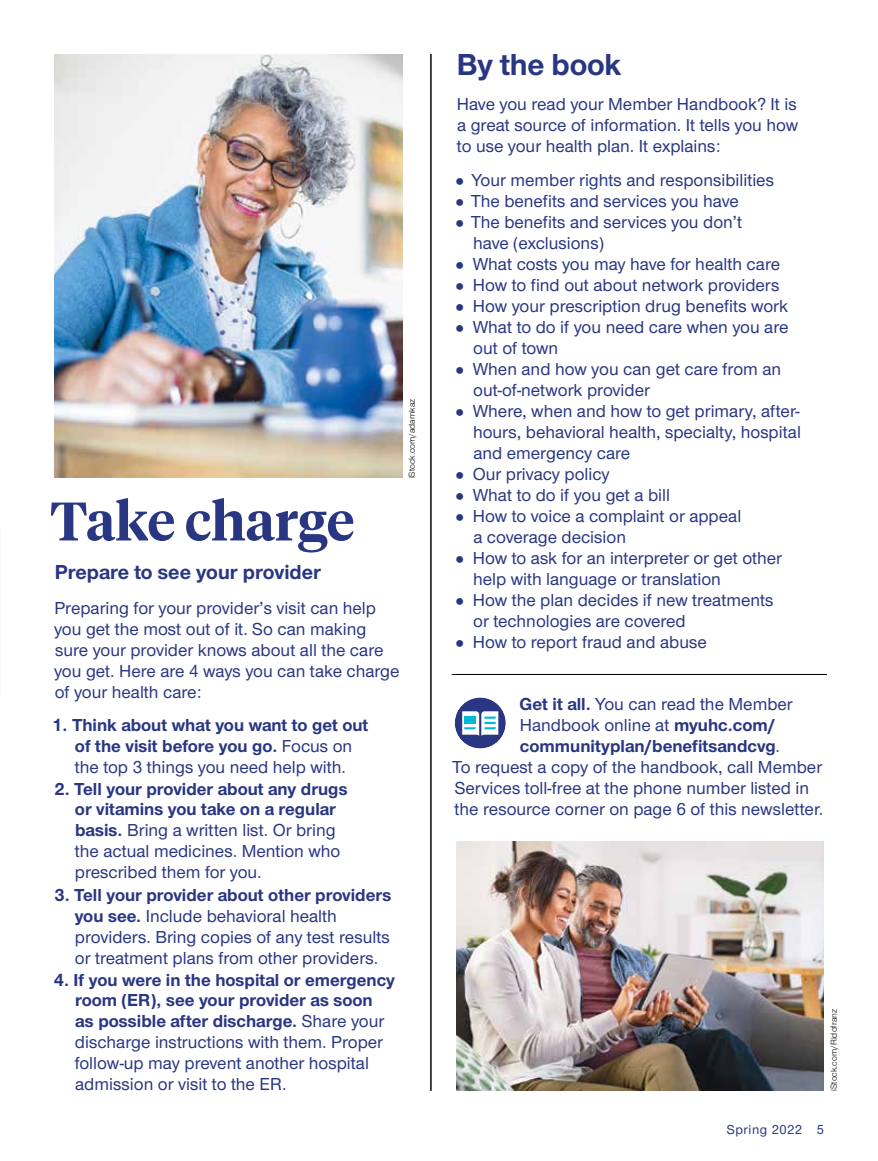
<style>
.page{position:relative;width:878px;height:1161px;background:#fff}
.page>*{position:absolute;margin:0;border:0;box-sizing:border-box;transform-origin:0 0}
.Hed_serif_primary_AM{font:600 54px "UHC Serif Headline";color:#293682}
.Hed_sans_primary_AMC{font:700 31.5px "UHC Sans";letter-spacing:-.01em;color:#293682}
.Deck_AMC{font:700 21px "UHC Sans";color:#293682}
.Numbered_List_sans_A{font:500 18px/21px "UHC Sans";color:#293682}
.Sans_no_indent_AMC{font:500 18px/21px "UHC Sans";color:#293682;text-align:justify}
.CTA_new_AMC{font:500 18px "UHC Sans";color:#293682}
.Numbered_List_sans_A-2{font:700 18px/21px "UHC Sans";color:#293682;text-align:center}
.CTA_new_AMC-2{font:700 18px "UHC Sans";color:#293682}
.Folio_R_AMC{font:500 13.5px "UHC Sans";letter-spacing:.04em;color:#293682}
.Legal_language_AMC{font:9px "UHC Sans";color:#000}
.s1{font-weight:500}
.s2{font-weight:700}
</style>
<div class="page">
<img style="left:456px;top:842px;width:368px;height:249px">
<hr style="left:452px;top:674px;width:374px;height:1px;background:#000">
<div style="left:454px;top:697px;width:52px;height:52px;background:#293682;border-radius:50%"></div>
<svg style="left:462px;top:711px;width:36px;height:25px"></svg>
<div style="left:464px;top:717px;width:12px;height:7px;background:#00bad5"></div>
<img style="left:54px;top:54px;width:348px;height:424px">
<hr style="left:430px;top:54px;width:1px;height:1037px;background:#000">
<p class="Hed_serif_primary_AM" style="left:50px;top:484px;width:306px">Take charge</p>
<p class="Deck_AMC" style="left:55px;top:558px;width:268px">Prepare to see your provider</p>
<p class="Sans_no_indent_AMC" style="left:54px;top:596px;width:347px;text-align:left">Preparing for your provider’s visit can help you get the most out of it. So can making sure your provider knows about all the care you get. Here are 4 ways you can take charge of your health care:</p>
<p class="Numbered_List_sans_A-2" style="left:52px;top:714px;width:318px">1. Think about what you want to get out of the visit before you go. <span class="s1">Focus on<br>the top 3 things you need help with.</span></p>
<p class="Numbered_List_sans_A" style="left:75px;top:778px;width:274px;text-indent:-20px"><span class="s2">2. Tell your provider about any drugs or vitamins you take on a regular basis.</span> Bring a written list. Or bring the actual medicines. Mention who prescribed them for you.</p>
<p class="Numbered_List_sans_A" style="left:75px;top:883px;width:318px;text-indent:-20px"><span class="s2">3. Tell your provider about other providers you see.</span> Include behavioral health providers. Bring copies of any test results or treatment plans from other providers.</p>
<p class="Numbered_List_sans_A" style="left:75px;top:969px;width:322px;text-indent:-21px"><span class="s2">4. If you were in the hospital or emergency room (ER), see your provider as soon as possible after discharge.</span> Share your discharge instructions with them. Proper follow-up may prevent another hospital admission or visit to the ER.</p>
<p class="Legal_language_AMC" style="left:406px;top:478px;width:81px;rotate:-90deg">iStock.com/adamkaz</p>
<p class="Hed_sans_primary_AMC" style="left:457px;top:43px;width:166px">By the book</p>
<p class="Sans_no_indent_AMC" style="left:456px;top:92px;width:343px">Have you read your Member Handbook? It is a great source of information. It tells you how to use your health plan. It explains:</p>
<p class="Numbered_List_sans_A" style="left:471px;top:169px;width:304px">Your member rights and responsibilities</p>
<p class="Numbered_List_sans_A" style="left:470px;top:190px;width:270px">The benefits and services you have</p>
<p class="Numbered_List_sans_A" style="left:470px;top:211px;width:273px">The benefits and services you don’t have (exclusions)</p>
<p class="Numbered_List_sans_A" style="left:472px;top:253px;width:309px">What costs you may have for health care</p>
<p class="Numbered_List_sans_A" style="left:473px;top:274px;width:308px">How to find out about network providers</p>
<p class="Numbered_List_sans_A" style="left:473px;top:295px;width:317px">How your prescription drug benefits work</p>
<p class="Numbered_List_sans_A" style="left:472px;top:316px;width:317px">What to do if you need care when you are out of town</p>
<p class="Numbered_List_sans_A" style="left:472px;top:358px;width:310px">When and how you can get care from an out-of-network provider</p>
<p class="Numbered_List_sans_A" style="left:472px;top:400px;width:330px;text-align:justify">Where, when and how to get primary, after&shy;hours, behavioral health, specialty, hospital and emergency care</p>
<p class="Numbered_List_sans_A" style="left:472px;top:463px;width:138px">Our privacy policy</p>
<p class="Numbered_List_sans_A" style="left:472px;top:484px;width:199px">What to do if you get a bill</p>
<p class="Numbered_List_sans_A" style="left:473px;top:505px;width:270px">How to voice a complaint or appeal a coverage decision</p>
<p class="Numbered_List_sans_A" style="left:473px;top:547px;width:310px">How to ask for an interpreter or get other help with language or translation</p>
<p class="Numbered_List_sans_A" style="left:473px;top:589px;width:302px">How the plan decides if new treatments or technologies are covered</p>
<p class="Numbered_List_sans_A" style="left:473px;top:631px;width:235px">How to report fraud and abuse</p>
<p class="CTA_new_AMC" style="left:519px;top:692px;width:274px"><span class="s2">Get it all.</span> You can read the Member</p>
<p class="CTA_new_AMC" style="left:519px;top:712px;width:257px">Handbook online at <span class="s2">myuhc.com/</span></p>
<p class="CTA_new_AMC-2" style="left:520px;top:733px;width:262px">communityplan/benefitsandcvg<span class="s1">.</span></p>
<p class="CTA_new_AMC" style="left:452px;top:754px;width:371px">To request a copy of the handbook, call Member</p>
<p class="CTA_new_AMC" style="left:454px;top:776px;width:356px">Services toll-free at the phone number listed in</p>
<p class="CTA_new_AMC" style="left:454px;top:796px;width:370px">the resource corner on page 6 of this newsletter.</p>
<p class="Legal_language_AMC" style="left:827px;top:1091px;width:83px;rotate:-90deg">iStock.com/Ridofranz</p>
<p class="Folio_R_AMC" style="left:726px;top:1120px;width:99px">Spring 2022 5</p>
</div>
